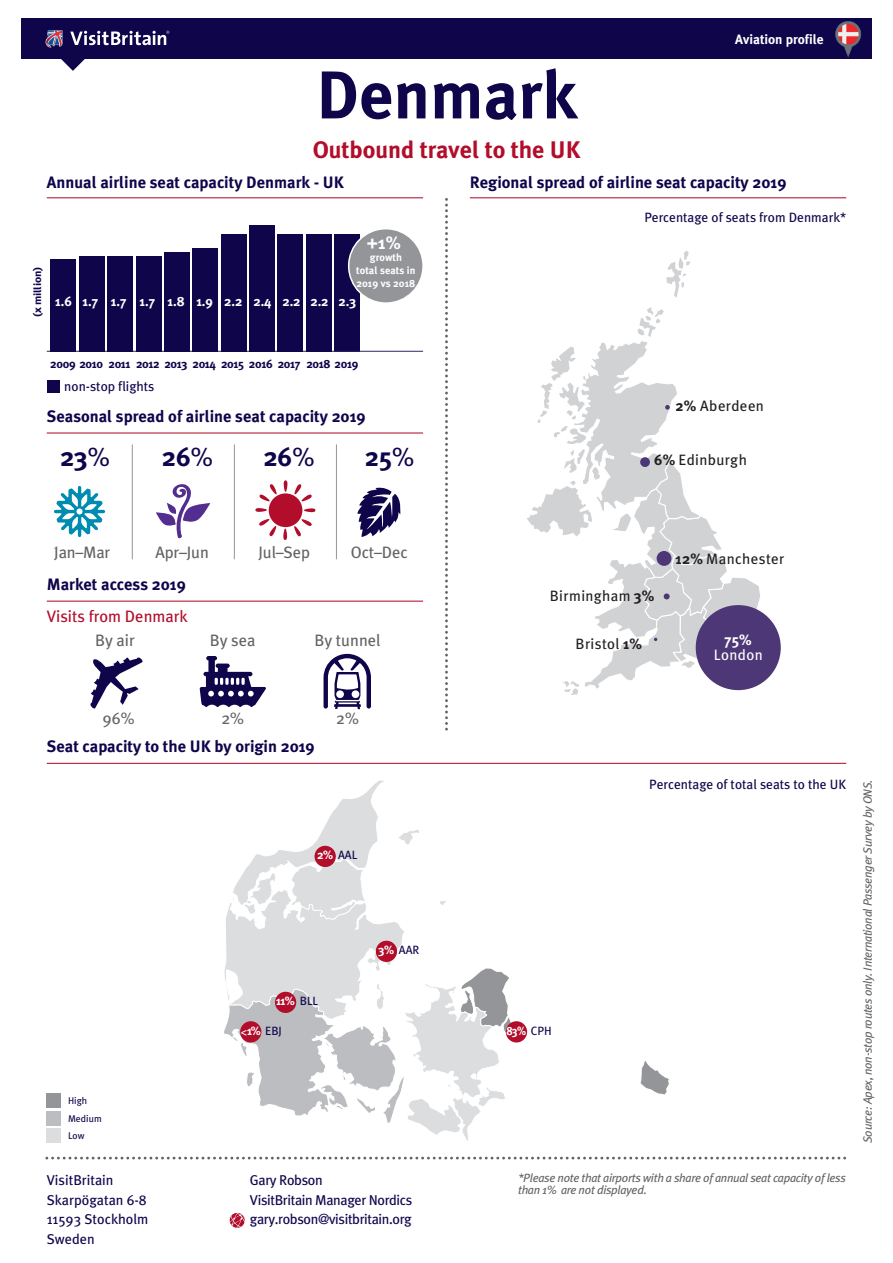
<style>
.page{position:relative;width:893px;height:1263px;background:#fff}
.page>*{position:absolute;margin:0;border:0;box-sizing:border-box;transform-origin:0 0}
.t1{font:700 67.5px "Meta Plus";color:#0e054b}
.t2{font:700 26.4px "Meta Plus";color:#0e054b}
.t3{font:700 24px "Meta Plus";color:#b20d2a}
.t4{font:700 18px "Meta Plus";color:#fff}
.t5{font:700 16.5px "Meta Plus";color:#0e054b}
.t6{font:16.5px "Meta Plus";color:#636366}
.t7{font:16.5px "Meta Plus";color:#b20d2a}
.t8{font:15px "Meta Plus";letter-spacing:.02em;color:#231f20}
.t9{font:15px/15px "Meta Plus";letter-spacing:.02em;color:#fff;text-align:center}
.t10{font:14.25px/19.5px "Meta Plus";letter-spacing:-.025em;color:#0e054b}
.t11{font:14.25px/19.5px "Meta Plus";color:#0e054b}
.t12{font:13.5px "Meta Plus";color:#0e054b}
.t13{font:700 13.5px "Meta Plus";color:#fff}
.t14{font:italic 12px/12px "Meta Plus";letter-spacing:-.025em;color:#636366}
.t15{font:700 12px "Meta Plus";letter-spacing:-.025em;color:#0e054b}
.t16{font:12px "Meta Plus";color:#0e054b}
.t17{font:700 12px "Meta Plus";color:#fff}
.t18{font:700 12px "Meta Plus";color:#fff;scale:.9 1}
.t19{font:700 10.5px/12.6px "Meta Plus";letter-spacing:.005em;color:#fff;text-align:center}
.t20{font:700 10.5px "Meta Plus";letter-spacing:-.025em;color:#0e054b;scale:1.12 1}
.t21{font:9.75px/17.2px "Meta Plus";color:#0e054b}
.s1{font-weight:400}
.s2{font-weight:700}
.s3{font-weight:700;color:#fff}
.s4{font-weight:400;color:#0e054b}
.s5{font-family:"Arial";color:#fff}
</style>
<div class="page">
<div style="left:334px;top:234px;width:26px;height:117px;background:#0e054b"></div>
<hr style="left:47px;top:351px;width:376px;height:1px;background:#2b286b">
<div style="left:278px;top:234px;width:25px;height:117px;background:#0e054b"></div>
<div style="left:249px;top:225px;width:26px;height:126px;background:#0e054b"></div>
<div style="left:221px;top:234px;width:25px;height:117px;background:#0e054b"></div>
<div style="left:193px;top:248px;width:25px;height:103px;background:#0e054b"></div>
<div style="left:164px;top:252px;width:26px;height:99px;background:#0e054b"></div>
<div style="left:136px;top:256px;width:25px;height:95px;background:#0e054b"></div>
<div style="left:107px;top:256px;width:26px;height:95px;background:#0e054b"></div>
<div style="left:79px;top:256px;width:26px;height:95px;background:#0e054b"></div>
<div style="left:51px;top:259px;width:25px;height:92px;background:#0e054b"></div>
<div style="left:306px;top:234px;width:26px;height:117px;background:#0e054b"></div>
<div style="left:47px;top:380px;width:13px;height:13px;background:#0e054b"></div>
<div style="left:348px;top:228px;width:76px;height:76px;background:#939598;border:2px solid #fff;border-radius:50%"></div>
<div style="left:21px;top:19px;width:851px;height:40px;background:#0e054b"></div>
<svg style="left:45px;top:30px;width:124px;height:41px"></svg>
<svg style="left:47px;top:1157px;width:799px;height:2px"></svg>
<svg style="left:54px;top:486px;width:51px;height:51px"></svg>
<svg style="left:156px;top:484px;width:54px;height:55px"></svg>
<div style="left:269px;top:493px;width:33px;height:34px;background:#b20d2a;border-radius:50%"></div>
<svg style="left:283px;top:480px;width:5px;height:12px"></svg>
<svg style="left:304px;top:508px;width:11px;height:4px"></svg>
<svg style="left:294px;top:484px;width:18px;height:18px"></svg>
<svg style="left:259px;top:484px;width:18px;height:18px"></svg>
<svg style="left:294px;top:519px;width:18px;height:18px"></svg>
<svg style="left:283px;top:528px;width:4px;height:12px"></svg>
<svg style="left:259px;top:518px;width:18px;height:18px"></svg>
<svg style="left:255px;top:508px;width:12px;height:4px"></svg>
<svg style="left:357px;top:487px;width:44px;height:50px"></svg>
<svg style="left:90px;top:657px;width:53px;height:52px"></svg>
<svg style="left:200px;top:656px;width:66px;height:51px"></svg>
<svg style="left:324px;top:654px;width:47px;height:55px"></svg>
<div style="left:336px;top:690px;width:8px;height:8px;background:#fff;border-radius:50%"></div>
<div style="left:352px;top:690px;width:7px;height:8px;background:#fff;border-radius:50%"></div>
<svg style="left:666px;top:251px;width:25px;height:47px"></svg>
<div style="left:696px;top:605px;width:85px;height:85px;background:#4e3776;border-radius:50%"></div>
<svg style="left:527px;top:307px;width:235px;height:388px"></svg>
<hr style="left:47px;top:197px;width:376px;height:1px;background:#b20d2a">
<hr style="left:47px;top:432px;width:376px;height:1px;background:#b20d2a">
<hr style="left:47px;top:601px;width:376px;height:1px;background:#b20d2a">
<hr style="left:470px;top:197px;width:376px;height:1px;background:#b20d2a">
<hr style="left:132px;top:444px;width:1px;height:115px;background:#939598">
<hr style="left:234px;top:444px;width:1px;height:115px;background:#939598">
<hr style="left:336px;top:444px;width:1px;height:115px;background:#939598">
<hr style="left:47px;top:763px;width:799px;height:1px;background:#b20d2a">
<div style="left:46px;top:1093px;width:15px;height:15px;background:#939598"></div>
<div style="left:46px;top:1111px;width:15px;height:14px;background:#bcbdc0"></div>
<div style="left:46px;top:1128px;width:15px;height:15px;background:#dcdddf"></div>
<svg style="left:224px;top:780px;width:445px;height:361px"></svg>
<div style="left:275px;top:992px;width:21px;height:21px;background:#b20d2a;border-radius:50%"></div>
<div style="left:376px;top:941px;width:21px;height:21px;background:#b20d2a;border-radius:50%"></div>
<div style="left:315px;top:846px;width:21px;height:21px;background:#b20d2a;border-radius:50%"></div>
<div style="left:506px;top:1021px;width:21px;height:21px;background:#b20d2a;border-radius:50%"></div>
<div style="left:240px;top:1021px;width:21px;height:21px;background:#b20d2a;border-radius:50%"></div>
<svg style="left:445px;top:199px;width:3px;height:531px"></svg>
<svg style="left:230px;top:1213px;width:15px;height:15px"></svg>
<img style="left:834px;top:18px;width:29px;height:39px">
<h2 class="t1" style="left:316px;top:56px;width:262px">Denmark</h2>
<h3 class="t3" style="left:313px;top:136px;width:269px">Outbound travel to the UK</h3>
<p class="t13" style="left:735px;top:31px;width:90px">Aviation profile</p>
<p class="t5" style="left:47px;top:173px;width:299px">Annual airline seat capacity Denmark - UK</p>
<p class="t20" style="left:31px;top:317px;width:46px;rotate:-90deg">(x million)</p>
<p class="t13" style="left:55px;top:294px;width:275px">1.6 1.7 1.7 1.7 1.8 1.9 2.2 2.4 2.2 2.2</p>
<p class="t4" style="left:367px;top:232px;width:35px">+1%</p>
<p class="t19" style="left:356px;top:251px;width:61px">growth<br>total seats in<br>2019 vs 2018</p>
<p class="t13" style="left:339px;top:294px;width:19px">2.3</p>
<p class="t15" style="left:50px;top:357px;width:310px">2009 2010 2011 2012 2013 2014 2015 2016 2017 2018 2019</p>
<p class="t12" style="left:64px;top:379px;width:92px">non-stop flights</p>
<p class="t5" style="left:47px;top:407px;width:321px">Seasonal spread of airline seat capacity 2019</p>
<p class="t2" style="left:60px;top:441px;width:51px">23<span class="s1">%</span></p>
<p class="t2" style="left:162px;top:441px;width:53px">26<span class="s1">%</span></p>
<p class="t2" style="left:263px;top:441px;width:53px">26<span class="s1">%</span></p>
<p class="t2" style="left:365px;top:441px;width:51px">25<span class="s1">%</span></p>
<p class="t5" style="left:470px;top:173px;width:318px">Regional spread of airline seat capacity 2019</p>
<p class="t12" style="left:644px;top:209px;width:203px">Percentage of seats from Denmark*</p>
<p class="t8" style="left:676px;top:397px;width:90px"><span class="s2">2%</span> Aberdeen</p>
<p class="t8" style="left:654px;top:451px;width:94px"><span class="s2">6%</span> Edinburgh</p>
<p class="t6" style="left:54px;top:543px;width:57px">Jan–Mar</p>
<p class="t6" style="left:156px;top:543px;width:55px">Apr–Jun</p>
<p class="t5" style="left:47px;top:575px;width:141px">Market access 2019</p>
<p class="t7" style="left:47px;top:607px;width:142px">Visits from Denmark</p>
<p class="t6" style="left:258px;top:543px;width:53px">Jul–Sep</p>
<p class="t6" style="left:351px;top:543px;width:58px">Oct–Dec</p>
<p class="t6" style="left:95px;top:631px;width:41px">By air</p>
<p class="t6" style="left:210px;top:631px;width:47px">By sea</p>
<p class="t6" style="left:314px;top:631px;width:68px">By tunnel</p>
<p class="t8" style="left:550px;top:587px;width:106px">Birmingham <span class="s2">3%</span></p>
<p class="t8" style="left:576px;top:635px;width:68px">Bristol <span class="s2">1%</span></p>
<p class="t8" style="left:676px;top:550px;width:110px"><span class="s2">12%</span> Manchester</p>
<p class="t9" style="left:714px;top:632px;width:51px"><span class="s2">75%<br></span>London</p>
<p class="t6" style="left:103px;top:709px;width:33px">96%</p>
<p class="t6" style="left:221px;top:709px;width:24px">2%</p>
<p class="t5" style="left:47px;top:737px;width:270px">Seat capacity to the UK by origin 2019</p>
<p class="t6" style="left:336px;top:709px;width:24px">2%</p>
<p class="t16" style="left:317px;top:848px;width:41px"><span class="s3">2%</span> AAL</p>
<p class="t17" style="left:276px;top:994px;width:44px">11% <span class="s4">BLL</span></p>
<p class="t16" style="left:378px;top:943px;width:42px"><span class="s3">3%</span> AAR</p>
<p class="t21" style="left:68px;top:1092px;width:35px">High<br>Medium<br>Low</p>
<p class="t16" style="left:241px;top:1024px;width:43px"><span class="s5">&lt;</span><span class="s3">1%</span> EBJ</p>
<p class="t18" style="left:506px;top:1024px;width:52px">83% <span class="s4">CPH</span></p>
<p class="t12" style="left:649px;top:776px;width:198px">Percentage of total seats to the UK</p>
<p class="t11" style="left:47px;top:1170px;width:103px">VisitBritain<br>Skarpögatan 6-8<br>11593 Stockholm<br>Sweden</p>
<p class="t10" style="left:250px;top:1170px;width:164px">Gary Robson<br>VisitBritain Manager Nordics gary.robson@visitbritain.org</p>
<p class="t14" style="left:518px;top:1171px;width:329px">*Please note that airports with a share ofannual seat capacity ofless than 1% are not displayed.</p>
<p class="t14" style="left:861px;top:1143px;width:365px;rotate:-90deg">Source: Apex, non-stop routes only. International Passenger Survey by ONS.</p>
</div>
